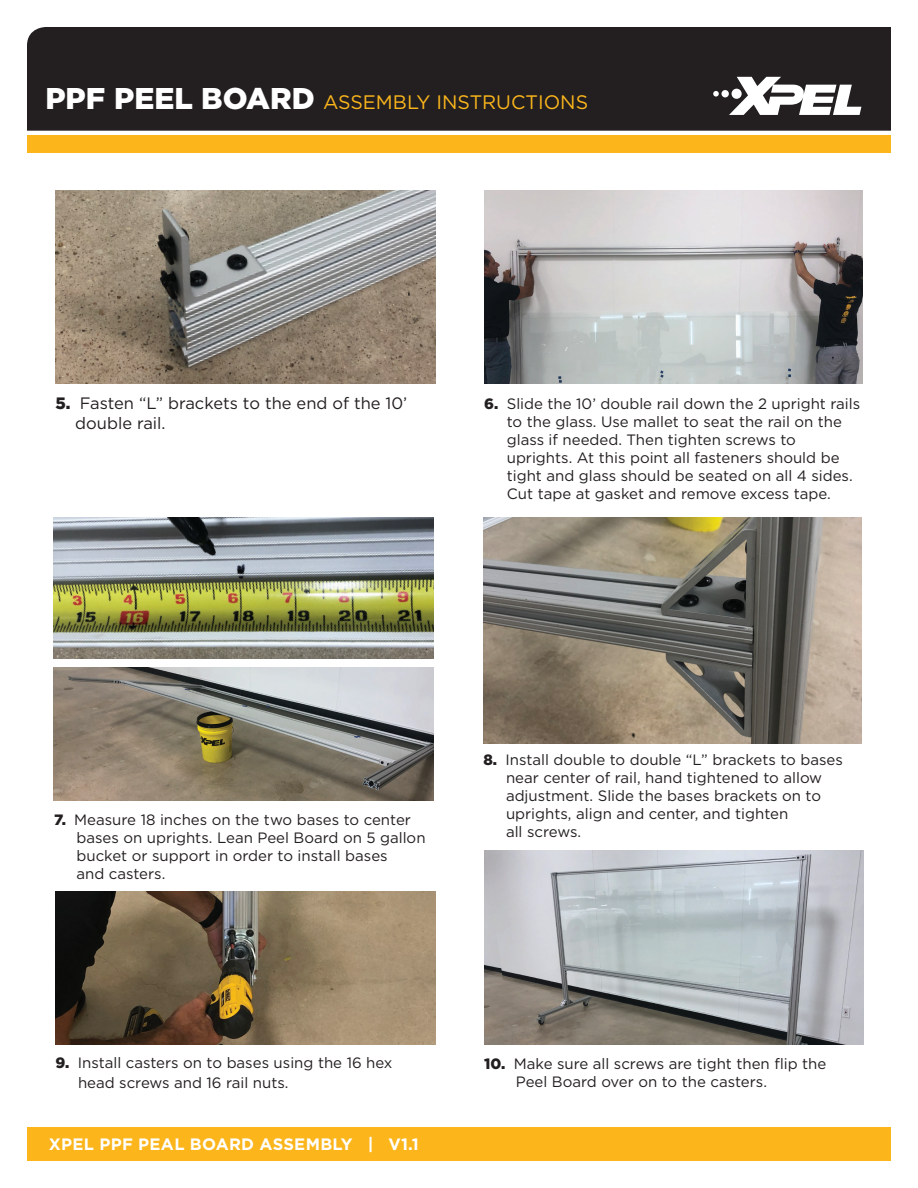
<style>
.page{position:relative;width:918px;height:1188px;background:#fff}
.page>*{position:absolute;margin:0;border:0;box-sizing:border-box;transform-origin:0 0}
.t1{font:19.5px "Gotham";color:#fcb61c}
.t2{font:16.5px/19.8px "Gotham";color:#231f20}
.t3{font:700 16.5px "Gotham Pro";letter-spacing:.02em;color:#fff}
.t4{font:15px/18px "Gotham";color:#231f20}
.s1{font-weight:900;font-size:30px;color:#fff}
.s2{font-weight:900}
</style>
<div class="page">
<div style="left:27px;top:27px;width:864px;height:104px;background:#231f20"></div>
<div style="left:27px;top:1128px;width:864px;height:33px;background:#fcb61c"></div>
<svg style="left:713px;top:77px;width:148px;height:38px"></svg>
<div style="left:27px;top:136px;width:864px;height:17px;background:#fcb61c"></div>
<img style="left:53px;top:518px;width:380px;height:140px">
<img style="left:484px;top:518px;width:378px;height:225px">
<img style="left:56px;top:190px;width:379px;height:194px">
<img style="left:484px;top:190px;width:378px;height:194px">
<img style="left:56px;top:891px;width:379px;height:153px">
<img style="left:484px;top:850px;width:380px;height:194px">
<img style="left:53px;top:668px;width:380px;height:133px">
<h1 class="t1" style="left:45px;top:89px;width:544px"><span class="s1">PPF PEEL BOARD</span> ASSEMBLY INSTRUCTIONS</h1>
<p class="t2" style="left:75px;top:393px;width:334px;text-indent:-20px"><span class="s2">5.</span> Fasten “L” brackets to the end of the 10’ double rail.</p>
<p class="t4" style="left:507px;top:395px;width:355px;text-indent:-22px"><span class="s2">6.</span> Slide the 10’ double rail down the 2 upright rails to the glass. Use mallet to seat the rail on the glass if needed. Then tighten screws to uprights. At this point all fasteners should be tight and glass should be seated on all 4 sides.<br>Cut tape at gasket and remove excess tape.</p>
<p class="t4" style="left:76px;top:810px;width:351px;text-indent:-22px"><span class="s2">7.</span> Measure 18 inches on the two bases to center bases on uprights. Lean Peel Board on 5 gallon bucket or support in order to install bases<br>and casters.</p>
<p class="t4" style="left:506px;top:750px;width:338px;text-indent:-22px"><span class="s2">8.</span> Install double to double “L” brackets to bases near center of rail, hand tightened to allow adjustment. Slide the bases brackets on to uprights, align and center, and tighten<br>all screws.</p>
<p class="t4" style="left:78px;top:1053px;width:316px;line-height:19.8px;text-indent:-22px"><span class="s2">9.</span> Install casters on to bases using the 16 hex head screws and 16 rail nuts.</p>
<p class="t4" style="left:516px;top:1055px;width:312px;text-indent:-32px"><span class="s2">10.</span> Make sure all screws are tight then flip the<br>Peel Board over on to the casters.</p>
<p class="t3" style="left:49px;top:1135px;width:372px">XPEL PPF PEAL BOARD ASSEMBLY | V1.1</p>
</div>
